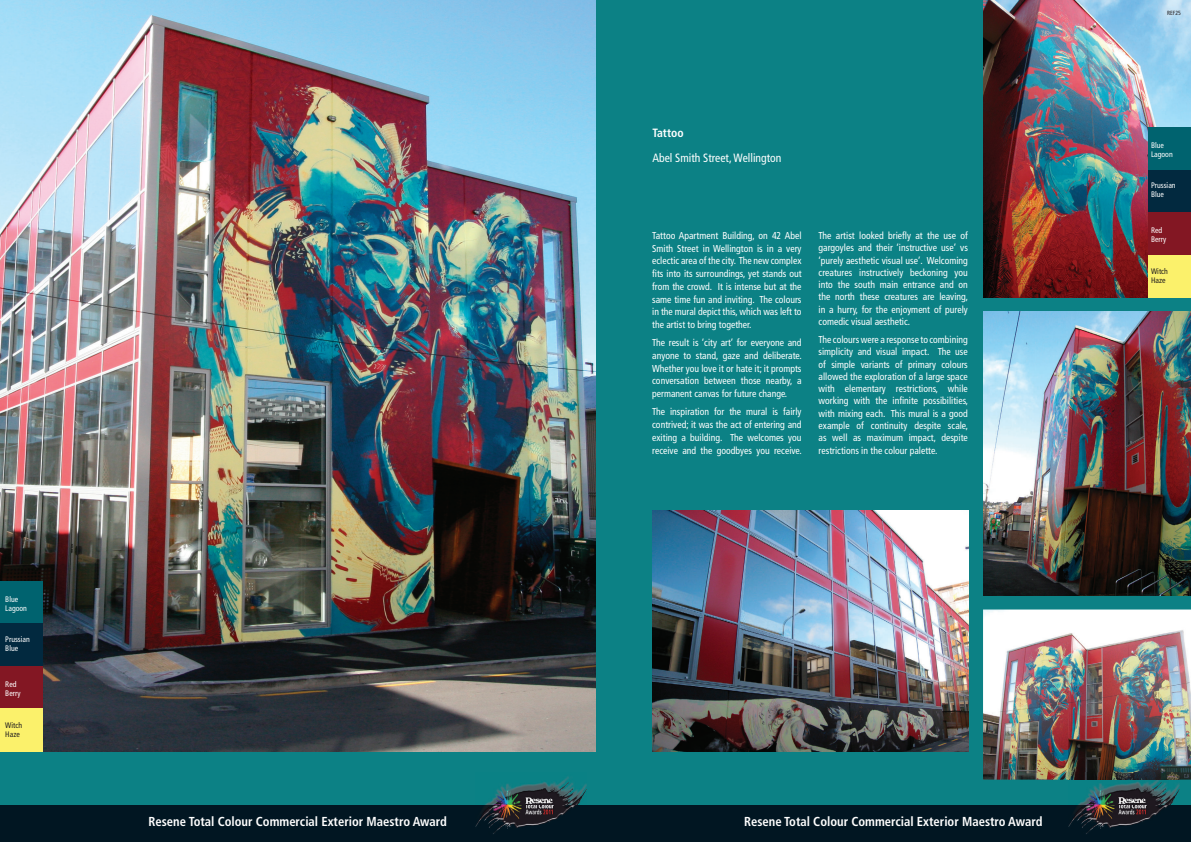
<style>
.page{position:relative;width:1191px;height:842px;background:#fff}
.page>*{position:absolute;margin:0;border:0;box-sizing:border-box;transform-origin:0 0}
.t1{font:700 condensed 13px "Frutiger";color:#fff}
.t2{font:condensed 12px "Frutiger";color:#fff}
.t3{font:700 condensed 12px "Frutiger";color:#fff}
.t4{font:condensed 10px/12.3px "Frutiger";color:#fff;text-align:justify}
.t5{font:condensed 8px/9px "Frutiger";color:#fff}
.t6{font:condensed 8px/9px "Frutiger";color:#231f20}
.t7{font:700 condensed 8px "Frutiger";color:#fff}
.t8{font:condensed 6px "Frutiger";color:#231f20}
</style>
<div class="page">
<div style="left:0;top:0;width:1191px;height:815px;background:#0c8185"></div>
<img style="left:0;top:0;width:595px;height:751px">
<img style="left:983px;top:609px;width:208px;height:171px">
<img style="left:983px;top:0;width:208px;height:298px">
<img style="left:983px;top:312px;width:208px;height:283px">
<img style="left:652px;top:510px;width:317px;height:241px">
<img style="left:1148px;top:128px;width:43px;height:170px">
<img style="left:0;top:581px;width:43px;height:170px">
<div style="left:0;top:805px;width:1191px;height:37px;background:#011622"></div>
<img style="left:1068px;top:773px;width:111px;height:61px">
<img style="left:475px;top:776px;width:111px;height:58px">
<p class="t5" style="left:5px;top:594px;width:23px">Blue<br>Lagoon</p>
<p class="t5" style="left:5px;top:635px;width:26px">Prussian<br>Blue</p>
<p class="t5" style="left:5px;top:680px;width:17px">Red<br>Berry</p>
<p class="t6" style="left:5px;top:721px;width:18px">Witch<br>Haze</p>
<p class="t3" style="left:652px;top:125px;width:33px">Tattoo</p>
<p class="t2" style="left:652px;top:151px;width:131px">Abel Smith Street, Wellington</p>
<p class="t4" style="left:652px;top:229px;width:151px;line-height:12.7px">Tattoo Apartment Building, on 42 Abel Smith Street in Wellington is in a very eclectic area of the city. The new complex fits into its surroundings, yet stands out from the crowd. It is intense but at the same time fun and inviting. The colours in the mural depict this, which was left to the artist to bring together.</p>
<p class="t4" style="left:652px;top:336px;width:151px;line-height:12.7px">The result is ‘city art’ for everyone and anyone to stand, gaze and deliberate.<br>Whether you love it or hate it; it prompts conversation between those nearby, a permanent canvas for future change.</p>
<p class="t4" style="left:652px;top:406px;width:151px;line-height:12.7px">The inspiration for the mural is fairly contrived; it was the act of entering and exiting a building. The welcomes you receive and the goodbyes you receive.</p>
<p class="t4" style="left:818px;top:229px;width:151px">The artist looked briefly at the use of gargoyles and their ‘instructive use’ vs ‘purely aesthetic visual use’. Welcoming creatures instructively beckoning you into the south main entrance and on the north these creatures are leaving, in a hurry, for the enjoyment of purely comedic visual aesthetic.</p>
<p class="t4" style="left:818px;top:333px;width:151px">The colours were a response to combining simplicity and visual impact. The use of simple variants of primary colours allowed the exploration of a large space with elementary restrictions, while working with the infinite possibilities, with mixing each. This mural is a good example of continuity despite scale, as well as maximum impact, despite restrictions in the colour palette.</p>
<p class="t8" style="left:1167px;top:9px;width:15px">REF25</p>
<p class="t5" style="left:1151px;top:141px;width:23px">Blue<br>Lagoon</p>
<p class="t5" style="left:1151px;top:181px;width:26px">Prussian<br>Blue</p>
<p class="t5" style="left:1151px;top:226px;width:17px">Red<br>Berry</p>
<p class="t6" style="left:1151px;top:267px;width:18px">Witch<br>Haze</p>
<p class="t7" style="left:296px;top:813px;width:6px">3</p>
<p class="t7" style="left:891px;top:813px;width:6px">4</p>
<h1 class="t1" style="left:148px;top:814px;width:300px">Resene Total Colour Commercial Exterior Maestro Award</h1>
<h1 class="t1" style="left:744px;top:814px;width:300px">Resene Total Colour Commercial Exterior Maestro Award</h1>
</div>
